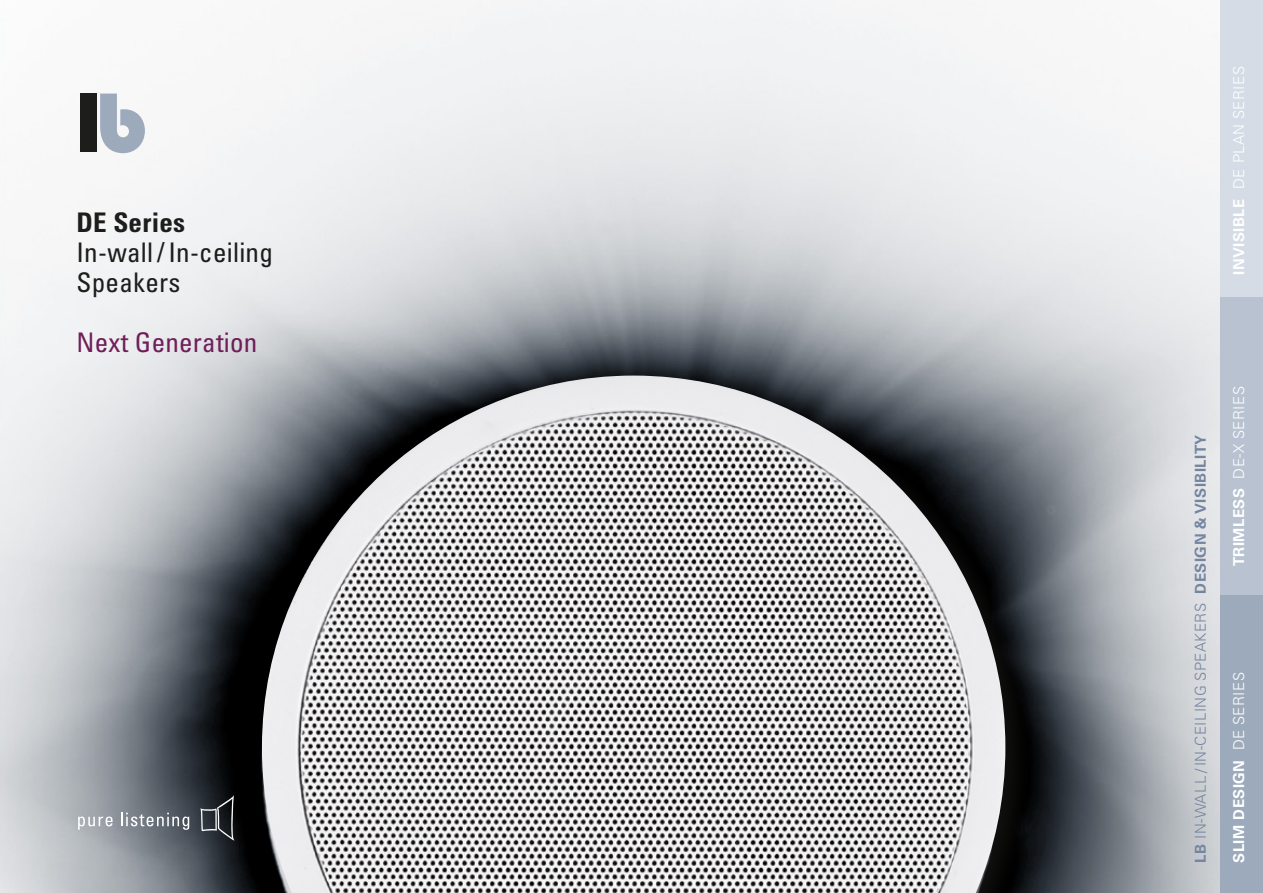
<style>
.page{position:relative;width:1263px;height:893px;background:#fff}
.page>*{position:absolute;margin:0;border:0;box-sizing:border-box;transform-origin:0 0}
.t1{font:condensed 27px/30px "Univers LT Pro";letter-spacing:.01em;color:#1d1d1b}
.t2{font:condensed 27px "Univers LT Pro";letter-spacing:.01em;color:#701e5a}
.t3{font:700 condensed 27px "Univers LT Pro";letter-spacing:.01em;color:#1d1d1b}
.t4{font:300 15px "Univers LT Pro 45";letter-spacing:.03em;color:#74869f}
.t5{font:300 15px "Univers LT Pro 45";letter-spacing:.03em;color:#fff}
.t6{font:700 15px "Univers LT Pro 65";letter-spacing:.03em;color:#fff}
.s1{font-family:"Univers LT Pro 65";font-weight:700}
.s2{font-family:"Univers LT Pro 45";font-weight:300}
</style>
<div class="page">
<img style="left:0;top:0;width:1220px;height:893px">
<div style="left:255px;top:369px;width:779px;height:524px;background:#1d1d1b;opacity:.56"></div>
<img style="left:262px;top:376px;width:743px;height:517px">
<div style="left:1220px;top:0;width:43px;height:298px;background:#d5dce5"></div>
<div style="left:1220px;top:298px;width:43px;height:297px;background:#b8c2d1"></div>
<div style="left:1220px;top:595px;width:43px;height:298px;background:#9caabc"></div>
<div style="left:80px;top:94px;width:17px;height:58px;background:#1d1d1b"></div>
<svg style="left:100px;top:94px;width:45px;height:59px"></svg>
<svg style="left:200px;top:795px;width:34px;height:46px;background:#3e4247"></svg>
<svg style="left:78px;top:816px;width:35px;height:14px"></svg>
<svg style="left:121px;top:813px;width:68px;height:17px"></svg>
<h1 class="t3" style="left:77px;top:206px;width:110px">DE Series</h1>
<h1 class="t1" style="left:77px;top:237px;width:198px">In-wall/ In-ceiling<br>Speakers</h1>
<h1 class="t2" style="left:77px;top:325px;width:182px">Next Generation</h1>
<p class="t5" style="left:1229px;top:275px;width:210px;rotate:-90deg"><span class="s1">INVISIBLE</span> DE PLAN SERIES</p>
<p class="t4" style="left:1190px;top:863px;width:429px;rotate:-90deg"><span class="s1">LB</span> IN-WALL / IN-CEILING SPEAKERS <span class="s1">DESIGN &amp; VISIBILITY</span></p>
<p class="t5" style="left:1229px;top:566px;width:182px;rotate:-90deg"><span class="s1">TRIMLESS</span> DE-X SERIES</p>
<p class="t6" style="left:1228px;top:863px;width:192px;rotate:-90deg">SLIM DESIGN <span class="s2">DE SERIES</span></p>
</div>
